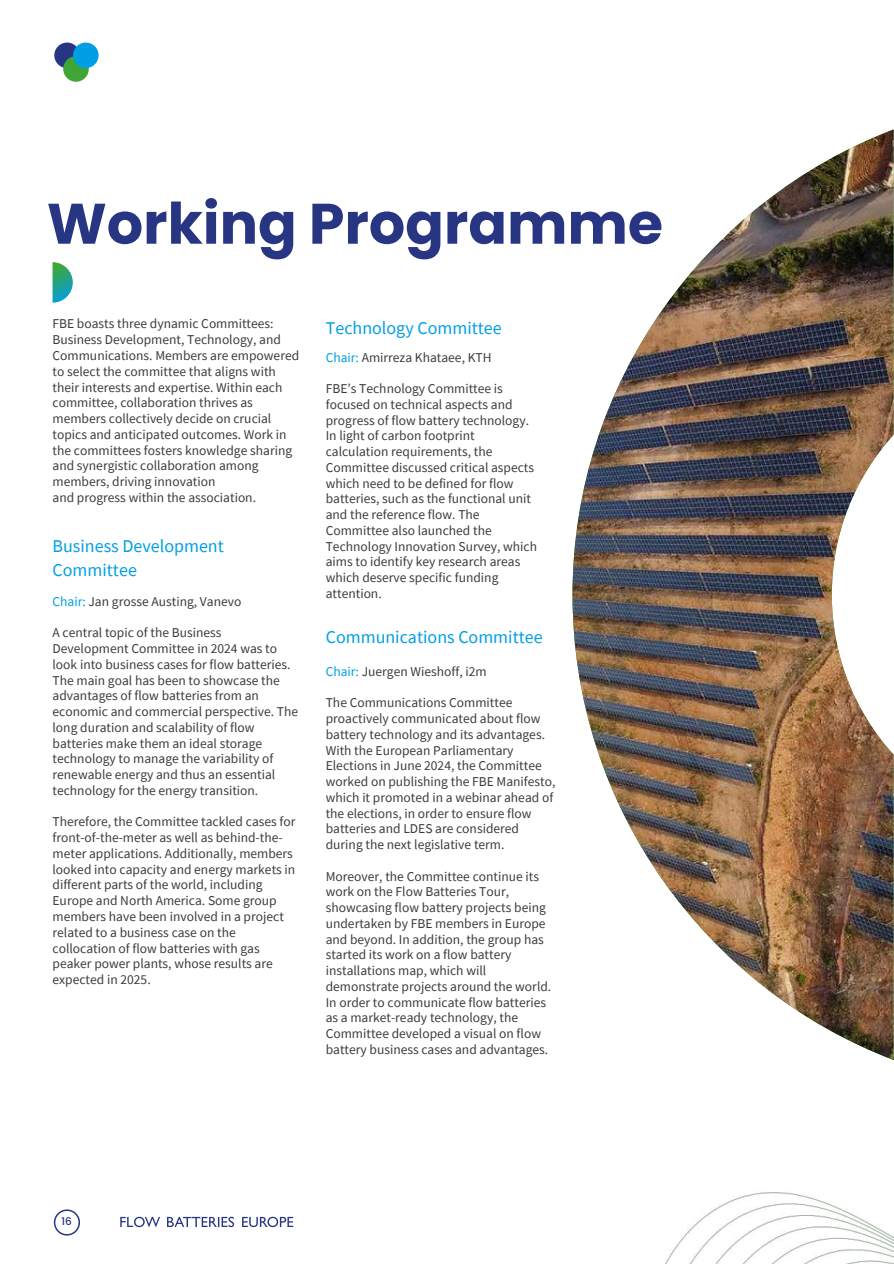
<style>
.page{position:relative;width:894px;height:1264px;background:#fff}
.page>*{position:absolute;margin:0;border:0;box-sizing:border-box;transform-origin:0 0}
.t1{font:700 57px "Poppins";color:#283583}
.t2{font:18px/23.7px "Source Sans Pro";color:#009fe3}
.t3{font:13.5px/15.8px "Source Sans Pro";color:#3c3c3b}
.t4{font:500 10.5px "Poppins";color:#283583}
.s1{color:#009fe3}
</style>
<div class="page">
<svg style="left:54px;top:1209px;width:26px;height:26px"></svg>
<div style="left:54px;top:43px;width:26px;height:25px;background:#283583;border-radius:50%"></div>
<div style="left:63px;top:56px;width:26px;height:26px;background:#3fa535;border-radius:50%"></div>
<div style="left:73px;top:43px;width:26px;height:25px;background:#009fe3;border-radius:50%"></div>
<svg style="left:242px;top:1216px;width:51px;height:11px"></svg>
<svg style="left:167px;top:1216px;width:67px;height:11px"></svg>
<svg style="left:120px;top:1216px;width:40px;height:11px"></svg>
<img style="left:572px;top:129px;width:321px;height:887px">
<svg style="left:53px;top:262px;width:20px;height:41px"></svg>
<img style="left:665px;top:1016px;width:228px;height:247px">
<h1 class="t1" style="left:47px;top:184px;width:617px">Working Programme</h1>
<p class="t3" style="left:53px;top:316px;width:248px">FBE boasts three dynamic Committees:<br>Business Development, Technology, and Communications. Members are empowered to select the committee that aligns with their interests and expertise. Within each committee, collaboration thrives as members collectively decide on crucial topics and anticipated outcomes. Work in the committees fosters knowledge sharing and synergistic collaboration among members, driving innovation<br>and progress within the association.</p>
<h2 class="t2" style="left:325px;top:315px;width:177px">Technology Committee</h2>
<h2 class="t2" style="left:53px;top:534px;width:173px">Business Development<br>Committee</h2>
<p class="t3" style="left:325px;top:349px;width:167px"><span class="s1">Chair:</span> Amirreza Khataee, KTH</p>
<p class="t3" style="left:325px;top:380px;width:213px">FBE’s Technology Committee is focused on technical aspects and progress of flow battery technology.<br>In light of carbon footprint calculation requirements, the<br>Committee discussed critical aspects which need to be defined for flow batteries, such as the functional unit and the reference flow. The<br>Committee also launched the<br>Technology Innovation Survey, which aims to identify key research areas which deserve specific funding attention.</p>
<p class="t3" style="left:53px;top:593px;width:190px"><span class="s1">Chair:</span> Jan grosse Austing, Vanevo</p>
<p class="t3" style="left:53px;top:624px;width:247px">A central topic of the Business Development Committee in 2024 was to look into business cases for flow batteries.<br>The main goal has been to showcase the advantages of flow batteries from an economic and commercial perspective. The long duration and scalability of flow batteries make them an ideal storage technology to manage the variability of renewable energy and thus an essential technology for the energy transition.</p>
<p class="t3" style="left:53px;top:813px;width:244px">Therefore, the Committee tackled cases for front-of-the-meter as well as behind-the&shy;meter applications. Additionally, members looked into capacity and energy markets in different parts of the world, including Europe and North America. Some group members have been involved in a project related to a business case on the collocation of flow batteries with gas peaker power plants, whose results are expected in 2025.</p>
<h2 class="t2" style="left:325px;top:624px;width:218px">Communications Committee</h2>
<p class="t3" style="left:325px;top:663px;width:162px"><span class="s1">Chair:</span> Juergen Wieshoff, i2m</p>
<p class="t3" style="left:325px;top:694px;width:231px">The Communications Committee proactively communicated about flow battery technology and its advantages.<br>With the European Parliamentary Elections in June 2024, the Committee worked on publishing the FBE Manifesto, which it promoted in a webinar ahead of the elections, in order to ensure flow batteries and LDES are considered during the next legislative term.</p>
<p class="t3" style="left:325px;top:867px;width:227px">Moreover, the Committee continue its work on the Flow Batteries Tour, showcasing flow battery projects being undertaken by FBE members in Europe and beyond. In addition, the group has started its work on a flow battery installations map, which will demonstrate projects around the world.<br>In order to communicate flow batteries as a market-ready technology, the Committee developed a visual on flow battery business cases and advantages.</p>
<p class="t4" style="left:62px;top:1213px;width:12px">16</p>
</div>
